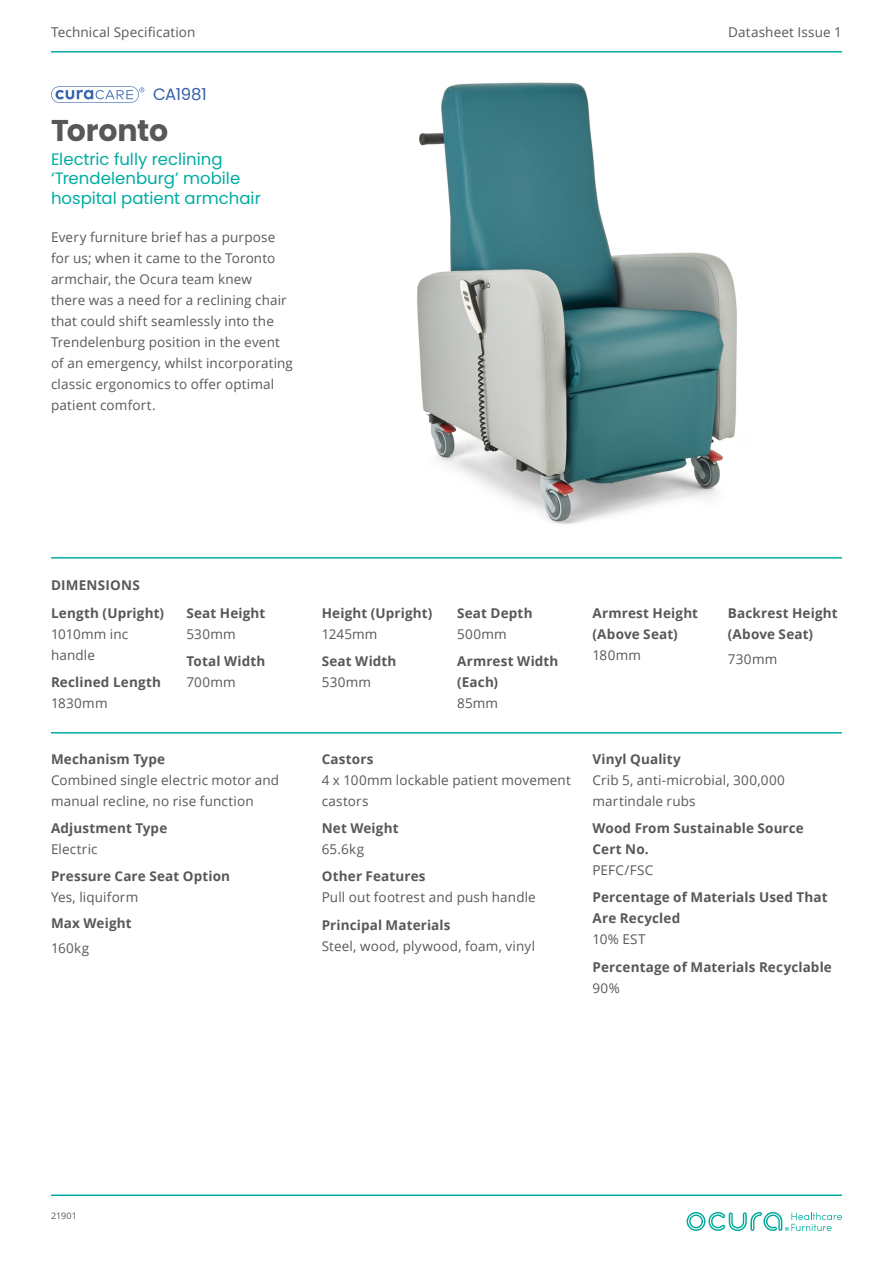
<style>
.page{position:relative;width:893px;height:1263px;background:#fff}
.page>*{position:absolute;margin:0;border:0;box-sizing:border-box;transform-origin:0 0}
.Heading_1{font:700 30px "Poppins";letter-spacing:-.005em;color:#57585a}
.Heading_2{font:16.5px/19.8px "Poppins";color:#00aca2}
.Product_Code{font:16.5px "Poppins";letter-spacing:-.02em;color:#3361ad}
.Body_Copy{font:13.5px/21px "Open Sans";letter-spacing:.01em;color:#57585a}
.Sub_Header{font:700 13.5px/21px "Open Sans";letter-spacing:.01em;color:#57585a}
.Header_3{font:700 13.5px "Open Sans";letter-spacing:.015em;color:#57585a}
.Body_Copy-2{font:700 13.5px "Open Sans";letter-spacing:.01em;color:#57585a}
.Body_Copy-3{font:9px "Open Sans";letter-spacing:.01em;color:#57585a}
</style>
<div class="page">
<img style="left:417px;top:82px;width:320px;height:443px">
<hr style="left:51px;top:1194px;width:791px;height:2px;background:#00aca2">
<hr style="left:51px;top:51px;width:791px;height:2px;background:#00aca2">
<hr style="left:51px;top:557px;width:791px;height:2px;background:#00aca2">
<hr style="left:51px;top:732px;width:791px;height:1px;background:#00aca2">
<svg style="left:51px;top:86px;width:93px;height:17px"></svg>
<svg style="left:687px;top:1212px;width:155px;height:19px"></svg>
<p class="Body_Copy" style="left:51px;top:21px;width:146px">Technical Specification</p>
<p class="Body_Copy" style="left:728px;top:21px;width:115px">Datasheet Issue 1</p>
<p class="Product_Code" style="left:153px;top:85px;width:55px">CA1981</p>
<p class="Heading_1" style="left:51px;top:113px;width:119px">Toronto</p>
<p class="Heading_2" style="left:51px;top:149px;width:211px">Electric fully reclining ‘Trendelenburg’ mobile hospital patient armchair</p>
<p class="Body_Copy" style="left:51px;top:226px;width:244px">Every furniture brief has a purpose for us; when it came to the Toronto armchair, the Ocura team knew<br>there was a need for a reclining chair that could shift seamlessly into the Trendelenburg position in the event of an emergency, whilst incorporating classic ergonomics to offer optimal patient comfort.</p>
<p class="Header_3" style="left:51px;top:576px;width:90px">DIMENSIONS</p>
<p class="Sub_Header" style="left:51px;top:602px;width:114px">Length (Upright)</p>
<p class="Body_Copy" style="left:51px;top:623px;width:79px">1010mm inc handle</p>
<p class="Sub_Header" style="left:51px;top:671px;width:112px">Reclined Length</p>
<p class="Body_Copy" style="left:51px;top:692px;width:58px">1830mm</p>
<p class="Sub_Header" style="left:186px;top:602px;width:81px">Seat Height</p>
<p class="Body_Copy" style="left:186px;top:623px;width:51px">530mm</p>
<p class="Sub_Header" style="left:186px;top:650px;width:80px">Total Width</p>
<p class="Body_Copy" style="left:186px;top:671px;width:51px">700mm</p>
<p class="Sub_Header" style="left:51px;top:748px;width:116px">Mechanism Type</p>
<p class="Body_Copy" style="left:51px;top:769px;width:230px">Combined single electric motor and manual recline, no rise function</p>
<p class="Sub_Header" style="left:51px;top:817px;width:118px">Adjustment Type</p>
<p class="Body_Copy" style="left:51px;top:838px;width:48px">Electric</p>
<p class="Sub_Header" style="left:51px;top:866px;width:180px">Pressure Care Seat Option</p>
<p class="Body_Copy" style="left:51px;top:887px;width:89px">Yes, liquiform</p>
<p class="Body_Copy-2" style="left:51px;top:913px;width:82px">Max Weight</p>
<p class="Body_Copy" style="left:51px;top:937px;width:40px">160kg</p>
<p class="Sub_Header" style="left:322px;top:602px;width:112px">Height (Upright)</p>
<p class="Body_Copy" style="left:322px;top:623px;width:57px">1245mm</p>
<p class="Sub_Header" style="left:322px;top:650px;width:76px">Seat Width</p>
<p class="Body_Copy" style="left:322px;top:671px;width:51px">530mm</p>
<p class="Sub_Header" style="left:457px;top:602px;width:77px">Seat Depth</p>
<p class="Body_Copy" style="left:457px;top:623px;width:51px">500mm</p>
<p class="Sub_Header" style="left:457px;top:650px;width:103px">Armrest Width (Each)</p>
<p class="Body_Copy" style="left:457px;top:692px;width:42px">85mm</p>
<p class="Sub_Header" style="left:322px;top:748px;width:53px">Castors</p>
<p class="Body_Copy" style="left:322px;top:769px;width:251px">4 x 100mm lockable patient movement castors</p>
<p class="Sub_Header" style="left:322px;top:817px;width:78px">Net Weight</p>
<p class="Body_Copy" style="left:322px;top:838px;width:44px">65.6kg</p>
<p class="Sub_Header" style="left:322px;top:866px;width:105px">Other Features</p>
<p class="Body_Copy" style="left:322px;top:887px;width:216px">Pull out footrest and push handle</p>
<p class="Sub_Header" style="left:322px;top:914px;width:130px">Principal Materials</p>
<p class="Body_Copy" style="left:322px;top:935px;width:215px">Steel, wood, plywood, foam, vinyl</p>
<p class="Sub_Header" style="left:592px;top:602px;width:107px">Armrest Height (Above Seat)</p>
<p class="Body_Copy" style="left:592px;top:644px;width:50px">180mm</p>
<p class="Sub_Header" style="left:728px;top:602px;width:111px">Backrest Height (Above Seat)</p>
<p class="Body_Copy" style="left:728px;top:648px;width:51px">730mm</p>
<p class="Sub_Header" style="left:592px;top:748px;width:90px">Vinyl Quality</p>
<p class="Body_Copy" style="left:592px;top:769px;width:194px">Crib 5, anti-microbial, 300,000 martindale rubs</p>
<p class="Sub_Header" style="left:592px;top:817px;width:213px">Wood From Sustainable Source<br>Cert No.</p>
<p class="Body_Copy" style="left:592px;top:859px;width:62px">PEFC/FSC</p>
<p class="Sub_Header" style="left:592px;top:887px;width:237px">Percentage of Materials Used That<br>Are Recycled</p>
<p class="Body_Copy" style="left:592px;top:929px;width:55px">10% EST</p>
<p class="Sub_Header" style="left:592px;top:956px;width:241px">Percentage of Materials Recyclable</p>
<p class="Body_Copy" style="left:592px;top:977px;width:29px">90%</p>
<p class="Body_Copy-3" style="left:51px;top:1210px;width:28px">21901</p>
</div>
